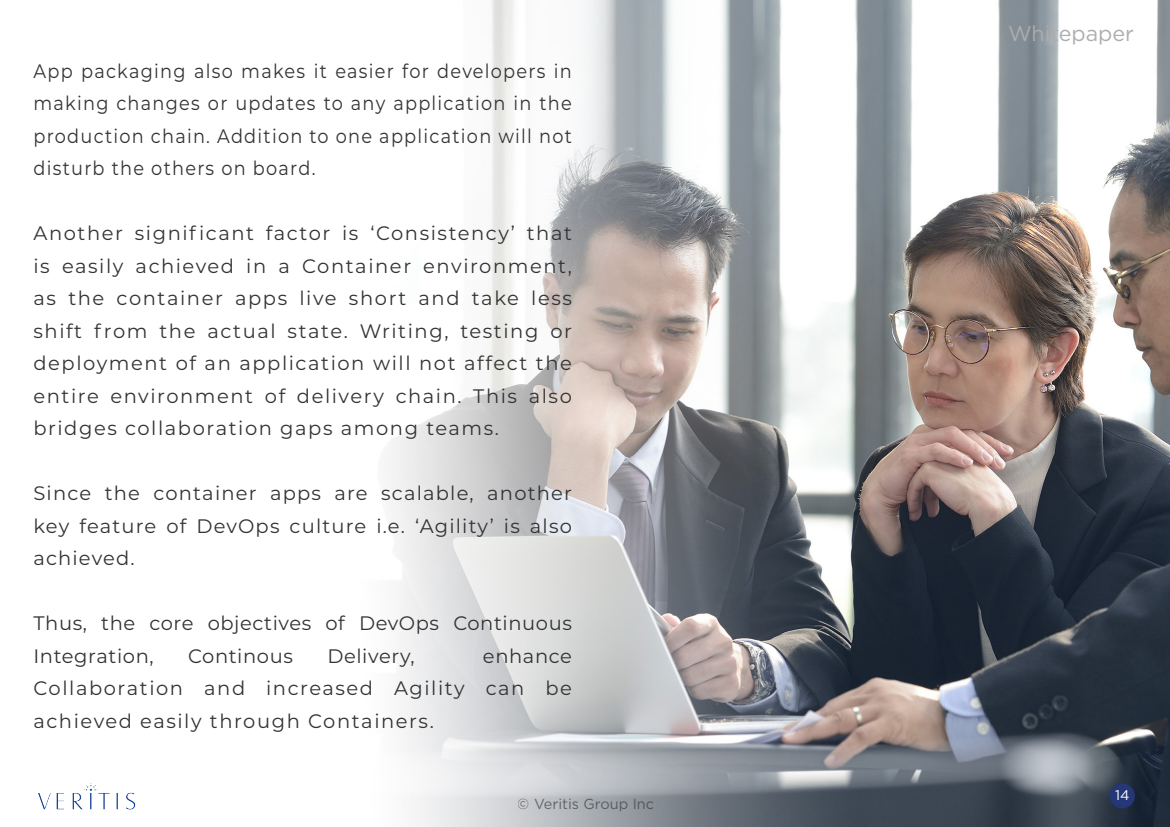
<style>
.page{position:relative;width:1170px;height:827px;background:#fff}
.page>*{position:absolute;margin:0;border:0;box-sizing:border-box;transform-origin:0 0}
.t1{font:21.5px "Gotham";color:#adadad}
.Nrml_my_style{font:19.5px/32.5px "Montserrat";letter-spacing:.065em;color:#333;text-align:justify}
.Nrml_my_style-2{font:19.5px/32.5px "Montserrat";letter-spacing:.065em;color:#333;text-align:justify;scale:.91 1}
.Nrml_my_style-3{font:19.5px/32.5px "Montserrat";letter-spacing:.03em;color:#333}
.t2{font:14.5px "Gotham";color:#323839}
.t3{font:14px "Gotham";color:#fff}
</style>
<div class="page">
<img style="left:44px;top:0;width:1126px;height:827px">
<img style="left:38px;top:779px;width:106px;height:30px">
<div style="left:1110px;top:783px;width:25px;height:25px;background:#253777;border-radius:50%"></div>
<p class="Nrml_my_style-2" style="left:34px;top:54px;width:593px">App packaging also makes it easier for developers in making changes or updates to any application in the production chain. Addition to one application will not disturb the others on board.</p>
<p class="Nrml_my_style" style="left:34px;top:217px;width:540px">Another significant factor is ‘Consistency’ that is easily achieved in a Container environment, as the container apps live short and take less shift from the actual state. Writing, testing or deployment of an application will not affect the entire environment of delivery chain. This also bridges collaboration gaps among teams.</p>
<p class="Nrml_my_style" style="left:34px;top:477px;width:540px">Since the container apps are scalable, another key feature of DevOps culture i.e. ‘Agility’ is also achieved.</p>
<p class="Nrml_my_style-3" style="left:34px;top:607px;width:540px">Thus, the core objectives of DevOps Continuous<br>Integration,</p>
<p class="Nrml_my_style" style="left:34px;top:639px;width:540px;text-indent:449px">enhance Collaboration and increased Agility can be achieved easily through Containers.</p>
<p class="Nrml_my_style-3" style="left:188px;top:639px;width:106px">Continous</p>
<p class="Nrml_my_style-3" style="left:327px;top:639px;width:89px">Delivery,</p>
<p class="t2" style="left:518px;top:795px;width:138px">© Veritis Group Inc</p>
<p class="t1" style="left:1008px;top:20px;width:128px">Whitepaper</p>
<p class="t3" style="left:1115px;top:786px;width:16px">14</p>
</div>
